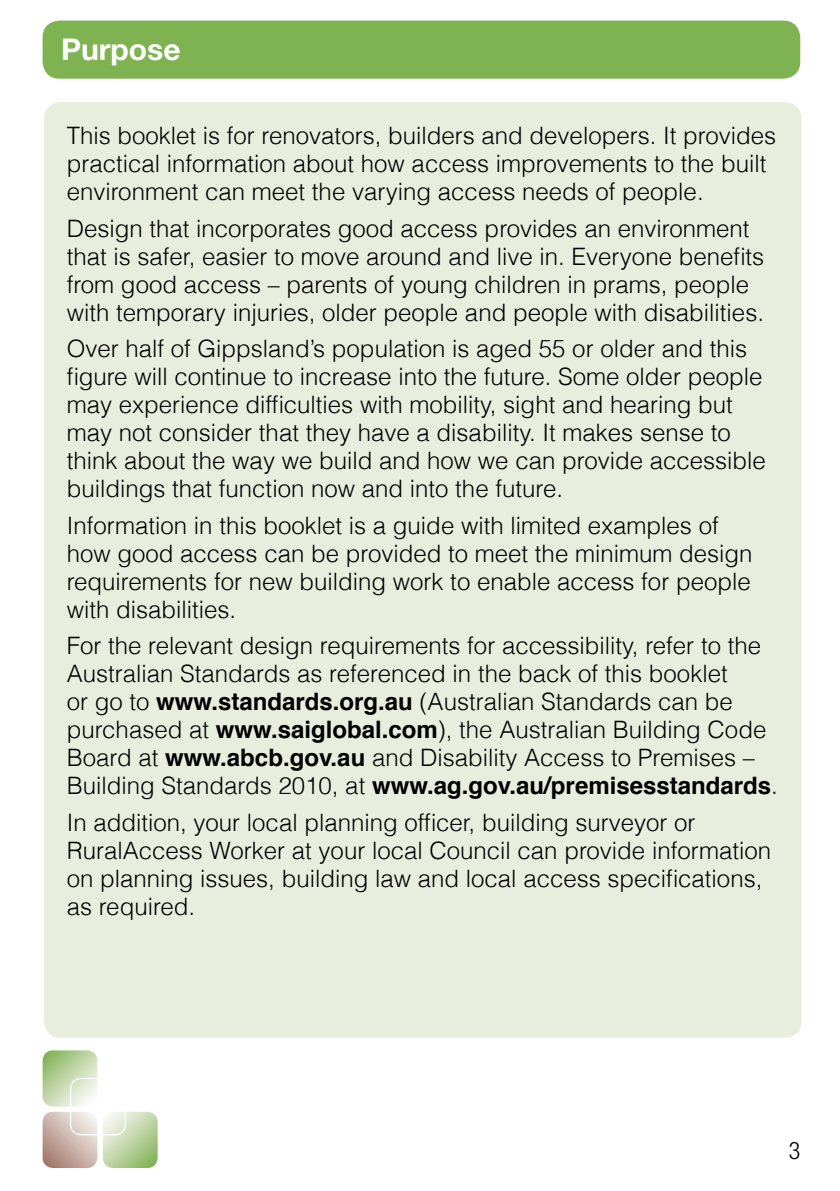
<style>
.page{position:relative;width:840px;height:1191px;background:#fff}
.page>*{position:absolute;margin:0;border:0;box-sizing:border-box;transform-origin:0 0}
.t1{font:700 30px "Helvetica Neue LT Std";color:#fff}
.t2{font:300 24px/28px "Helvetica";color:#000}
.t3{font:300 condensed 24px "Helvetica Neue LT Std";color:#000}
.s1{font-weight:700}
</style>
<div class="page">
<svg style="left:43px;top:1050px;width:54px;height:118px;background:#cdcbb4"></svg>
<svg style="left:103px;top:1111px;width:54px;height:57px;background:#c3d8ad"></svg>
<div style="left:70px;top:1078px;width:56px;height:57px;border:1px solid #fff;border-radius:11px"></div>
<div style="left:43px;top:21px;width:756px;height:58px;background:#7fb352;border-radius:17px"></div>
<div style="left:44px;top:102px;width:757px;height:935px;background:#e8eede;border-radius:17px"></div>
<p class="t1" style="left:61px;top:30px;width:121px">Purpose</p>
<p class="t2" style="left:67px;top:120px;width:710px">This booklet is for renovators, builders and developers. It provides practical information about how access improvements to the built environment can meet the varying access needs of people.</p>
<p class="t2" style="left:67px;top:213px;width:698px">Design that incorporates good access provides an environment that is safer, easier to move around and live in. Everyone benefits from good access – parents of young children in prams, people with temporary injuries, older people and people with disabilities.</p>
<p class="t2" style="left:67px;top:333px;width:700px">Over half of Gippsland’s population is aged 55 or older and this figure will continue to increase into the future. Some older people may experience difficulties with mobility, sight and hearing but may not consider that they have a disability. It makes sense to think about the way we build and how we can provide accessible buildings that function now and into the future.</p>
<p class="t2" style="left:67px;top:510px;width:687px">Information in this booklet is a guide with limited examples of how good access can be provided to meet the minimum design requirements for new building work to enable access for people with disabilities.</p>
<p class="t2" style="left:67px;top:630px;width:712px">For the relevant design requirements for accessibility, refer to the Australian Standards as referenced in the back of this booklet<br>or go to <span class="s1">www.standards.org.au</span> (Australian Standards can be purchased at <span class="s1">www.saiglobal.com</span>), the Australian Building Code Board at <span class="s1">www.abcb.gov.au</span> and Disability Access to Premises – Building Standards 2010, at <span class="s1">www.ag.gov.au/premisesstandards</span>.</p>
<p class="t2" style="left:67px;top:807px;width:705px">In addition, your local planning officer, building surveyor or RuralAccess Worker at your local Council can provide information on planning issues, building law and local access specifications, as required.</p>
<p class="t3" style="left:788px;top:1137px;width:13px">3</p>
</div>
